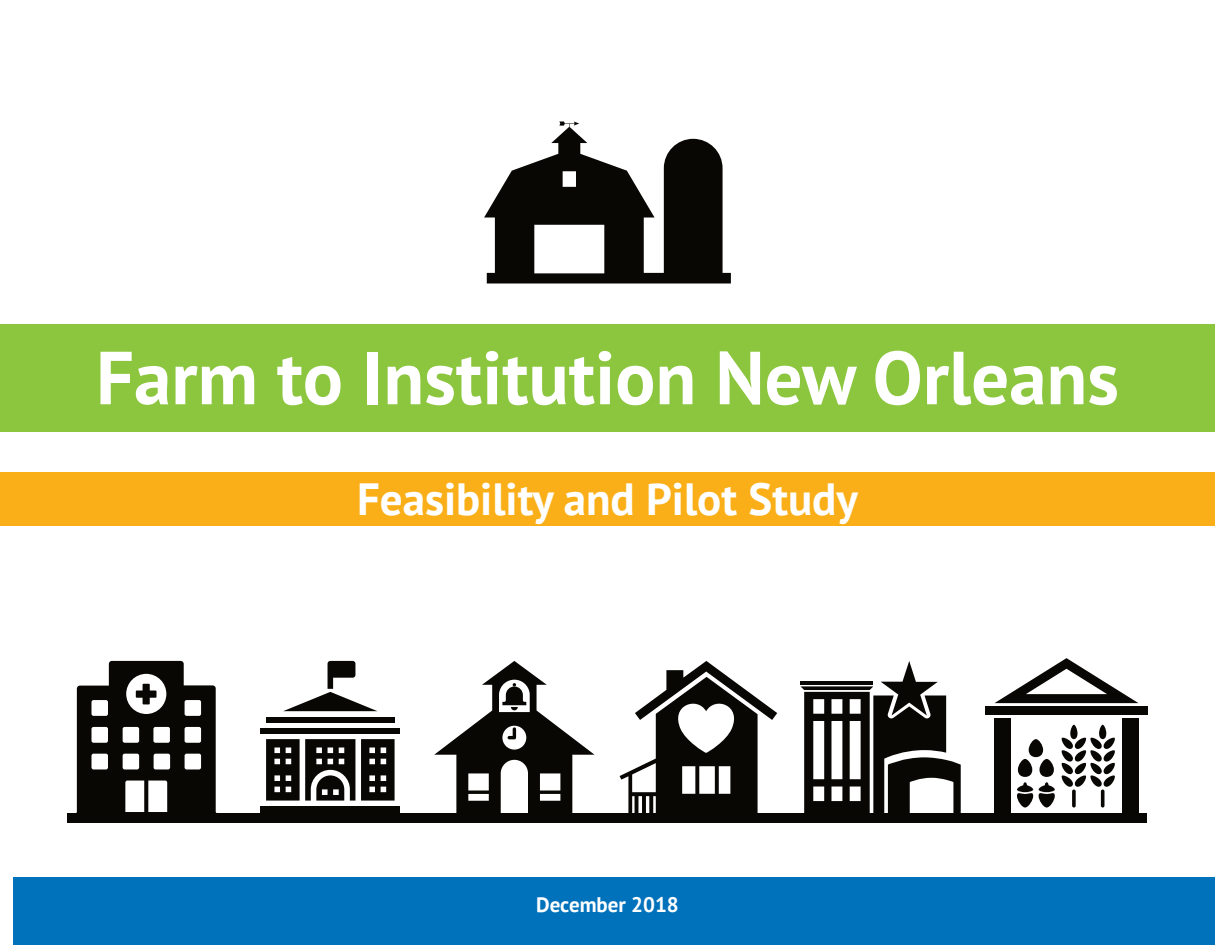
<style>
.page{position:relative;width:1215px;height:945px;background:#fff}
.page>*{position:absolute;margin:0;border:0;box-sizing:border-box;transform-origin:0 0}
.t1{font:700 75px "PT Sans";color:#fff}
.t2{font:700 45px "PT Sans";color:#fff}
.t3{font:700 21px "PT Sans";color:#fff}
</style>
<div class="page">
<div style="left:14px;top:878px;width:1201px;height:67px;background:#0072bc"></div>
<div style="left:0;top:324px;width:1215px;height:108px;background:#8bc63e"></div>
<div style="left:0;top:472px;width:1215px;height:54px;background:#faaf18"></div>
<svg style="left:484px;top:122px;width:247px;height:162px"></svg>
<div style="left:985px;top:706px;width:162px;height:9px;background:#080704"></div>
<svg style="left:995px;top:658px;width:143px;height:45px"></svg>
<div style="left:994px;top:718px;width:17px;height:97px;background:#080704"></div>
<div style="left:1122px;top:718px;width:16px;height:97px;background:#080704"></div>
<div style="left:1018px;top:759px;width:14px;height:18px;background:#080704;border-radius:7px"></div>
<div style="left:1039px;top:759px;width:15px;height:18px;background:#080704;border-radius:7px"></div>
<div style="left:1029px;top:739px;width:14px;height:18px;background:#080704;border-radius:7px"></div>
<svg style="left:1061px;top:725px;width:54px;height:62px"></svg>
<svg style="left:1017px;top:782px;width:16px;height:26px"></svg>
<svg style="left:1039px;top:782px;width:16px;height:26px"></svg>
<hr style="left:1101px;top:790px;width:3px;height:18px;background:#080704;border-radius:2px">
<svg style="left:1072px;top:790px;width:4px;height:18px"></svg>
<div style="left:68px;top:814px;width:1079px;height:9px;background:#080704"></div>
<svg style="left:801px;top:661px;width:160px;height:153px"></svg>
<svg style="left:68px;top:661px;width:156px;height:153px"></svg>
<div style="left:261px;top:728px;width:139px;height:6px;background:#080704"></div>
<svg style="left:361px;top:739px;width:34px;height:62px;background:#2a2927"></svg>
<div style="left:266px;top:717px;width:129px;height:5px;background:#080704"></div>
<div style="left:261px;top:806px;width:139px;height:9px;background:#080704"></div>
<svg style="left:266px;top:739px;width:89px;height:62px"></svg>
<svg style="left:284px;top:661px;width:93px;height:50px"></svg>
<svg style="left:434px;top:661px;width:161px;height:153px"></svg>
<svg style="left:620px;top:661px;width:157px;height:153px"></svg>
<p class="t1" style="left:96px;top:348px;width:1025px">Farm to Institution New Orleans</p>
<p class="t2" style="left:357px;top:482px;width:503px">Feasibility and Pilot Study</p>
<p class="t3" style="left:536px;top:896px;width:144px">December 2018</p>
</div>
